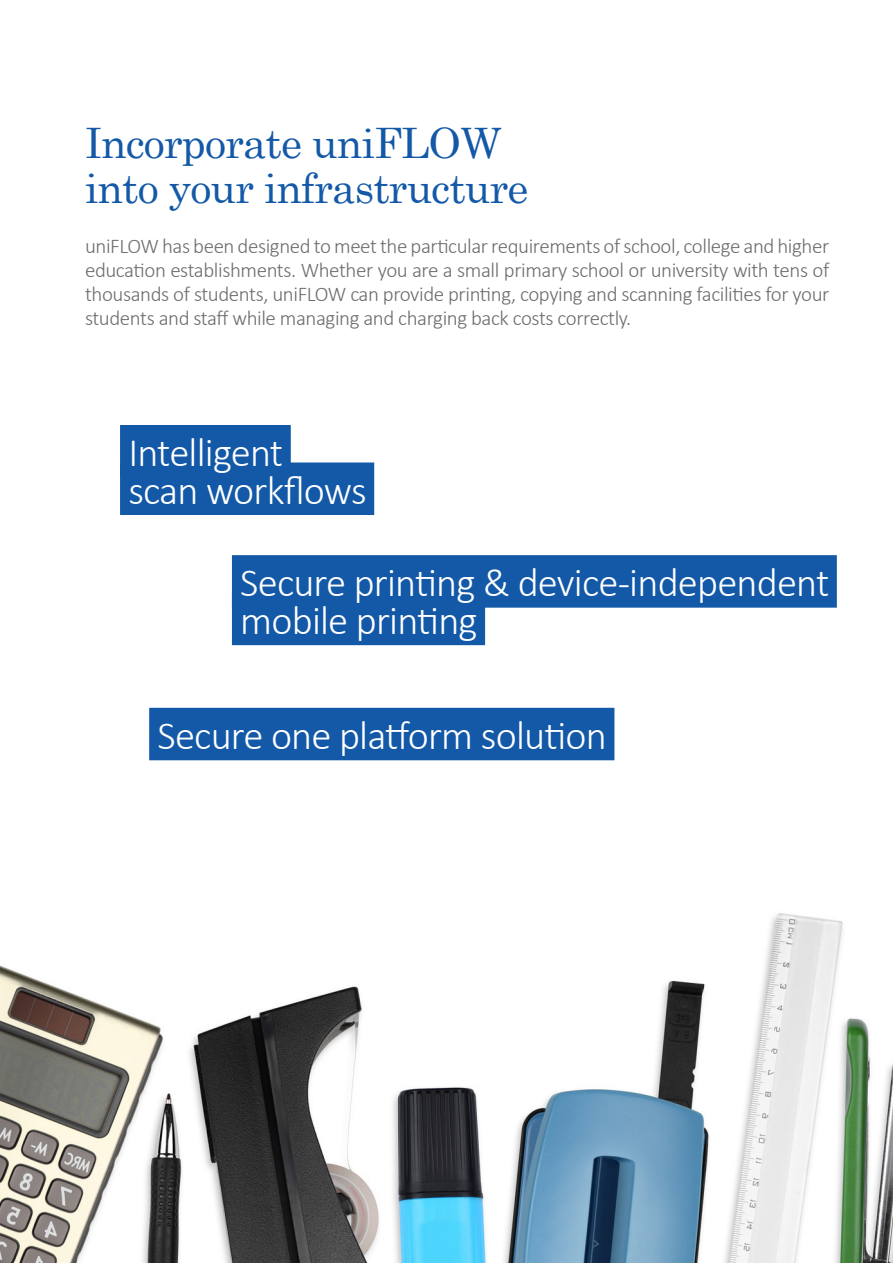
<style>
.page{position:relative;width:893px;height:1263px;background:#fff}
.page>*{position:absolute;margin:0;border:0;box-sizing:border-box;transform-origin:0 0}
.t1{font:42px "Century";letter-spacing:-.02em;color:#1359a7}
.t2{font:300 40.5px/37.5px "Calibri";letter-spacing:-.02em;color:#fff}
.t3{font:300 21px/24px "Calibri";letter-spacing:-.02em;color:#6c6d70;text-align:justify}
</style>
<div class="page">
<img style="left:0;top:913px;width:893px;height:350px">
<div style="left:232px;top:555px;width:605px;height:53px;background:#1359a7"></div>
<div style="left:232px;top:593px;width:253px;height:52px;background:#1359a7"></div>
<div style="left:120px;top:425px;width:171px;height:52px;background:#1359a7"></div>
<div style="left:120px;top:462px;width:254px;height:53px;background:#1359a7"></div>
<div style="left:149px;top:708px;width:465px;height:52px;background:#1359a7"></div>
<p class="t1" style="left:85px;top:107px;width:418px">Incorporate uniFLOW</p>
<p class="t1" style="left:85px;top:152px;width:445px">into your infrastructure</p>
<p class="t3" style="left:85px;top:234px;width:746px">uniFLOW has been designed to meet the particular requirements of school, college and higher education establishments. Whether you are a small primary school or university with tens of thousands of students, uniFLOW can provide printing, copying and scanning facilities for your students and staff while managing and charging back costs correctly.</p>
<p class="t2" style="left:128px;top:434px;width:240px">Intelligent<br>scan workflows</p>
<p class="t2" style="left:240px;top:564px;width:591px">Secure printing &amp; device-independent mobile printing</p>
<p class="t2" style="left:158px;top:716px;width:451px">Secure one platform solution</p>
</div>
